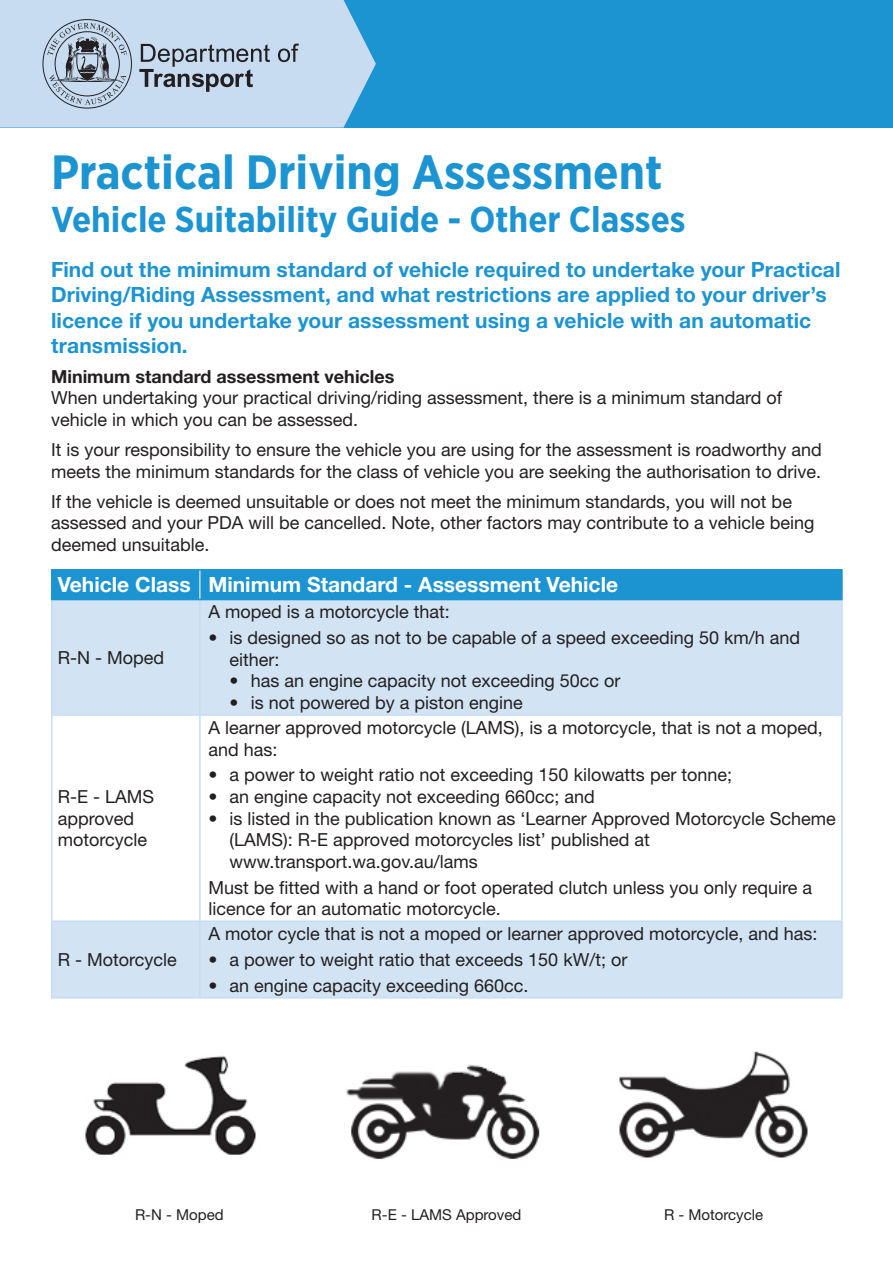
<style>
.page{position:relative;width:893px;height:1263px;background:#fff}
.page>*{position:absolute;margin:0;border:0;box-sizing:border-box;transform-origin:0 0}
.t1{font:700 48px "Gotham Narrow";color:#1c94d2}
.t2{font:700 36px "Gotham Narrow";color:#1c94d2}
.t3{font:700 21px/25.2px "Helvetica Neue LT Std";letter-spacing:.005em;color:#1c94d2}
.t4{font:700 21px "Helvetica Neue LT Std";color:#fff}
.t5{font:18px/21.6px "Helvetica Neue LT Std";color:#231f20}
.t6{font:700 18px "Helvetica Neue LT Std";color:#231f20}
.t7{font:15px "Helvetica Neue LT Std";color:#231f20}
</style>
<div class="page">
<div style="left:200px;top:599px;width:642px;height:116px;background:#d2e3f4"></div>
<div style="left:200px;top:921px;width:642px;height:77px;background:#d2e3f4"></div>
<div style="left:52px;top:570px;width:148px;height:29px;background:#1c94d2"></div>
<div style="left:200px;top:570px;width:642px;height:29px;background:#1c94d2"></div>
<div style="left:52px;top:599px;width:148px;height:116px;background:#d2e3f4"></div>
<div style="left:52px;top:921px;width:148px;height:77px;background:#d2e3f4"></div>
<hr style="left:199px;top:570px;width:2px;height:29px;background:#c7dcf1">
<hr style="left:51px;top:600px;width:2px;height:114px;background:#c7dcf1">
<hr style="left:199px;top:600px;width:2px;height:114px;background:#c7dcf1">
<hr style="left:841px;top:600px;width:2px;height:114px;background:#c7dcf1">
<hr style="left:51px;top:714px;width:149px;height:2px;background:#c7dcf1">
<hr style="left:51px;top:716px;width:2px;height:204px;background:#c7dcf1">
<hr style="left:200px;top:714px;width:643px;height:2px;background:#c7dcf1">
<hr style="left:199px;top:716px;width:2px;height:204px;background:#c7dcf1">
<hr style="left:841px;top:716px;width:2px;height:204px;background:#c7dcf1">
<hr style="left:51px;top:920px;width:149px;height:2px;background:#c7dcf1">
<hr style="left:51px;top:922px;width:2px;height:75px;background:#c7dcf1">
<hr style="left:200px;top:920px;width:643px;height:2px;background:#c7dcf1">
<hr style="left:199px;top:922px;width:2px;height:75px;background:#c7dcf1">
<hr style="left:841px;top:922px;width:2px;height:75px;background:#c7dcf1">
<hr style="left:51px;top:997px;width:149px;height:1px;background:#c7dcf1">
<hr style="left:200px;top:997px;width:643px;height:1px;background:#c7dcf1">
<hr style="left:51px;top:569px;width:149px;height:1px;background:#1c94d2">
<hr style="left:51px;top:570px;width:2px;height:29px;background:#1c94d2">
<hr style="left:200px;top:569px;width:643px;height:1px;background:#1c94d2">
<hr style="left:841px;top:570px;width:2px;height:29px;background:#1c94d2">
<hr style="left:51px;top:599px;width:149px;height:1px;background:#1c94d2">
<hr style="left:200px;top:599px;width:643px;height:1px;background:#1c94d2">
<div style="left:0;top:0;width:893px;height:128px;background:#1c94d2"></div>
<svg style="left:0;top:0;width:376px;height:128px;background:#bbd7ee"></svg>
<svg style="left:43px;top:19px;width:89px;height:90px;background:#a6b6c7"></svg>
<svg style="left:278px;top:44px;width:21px;height:18px"></svg>
<svg style="left:139px;top:44px;width:131px;height:48px;background:#9dacbc"></svg>
<img style="left:619px;top:1051px;width:189px;height:107px">
<img style="left:346px;top:1064px;width:194px;height:96px">
<img style="left:85px;top:1056px;width:171px;height:99px">
<h1 class="t1" style="left:51px;top:141px;width:613px">Practical Driving Assessment</h1>
<h1 class="t2" style="left:51px;top:196px;width:636px">Vehicle Suitability Guide - Other Classes</h1>
<p class="t3" style="left:51px;top:257px;width:791px">Find out the minimum standard of vehicle required to undertake your Practical Driving/Riding Assessment, and what restrictions are applied to your driver’s licence if you undertake your assessment using a vehicle with an automatic transmission.</p>
<h2 class="t6" style="left:51px;top:365px;width:345px">Minimum standard assessment vehicles</h2>
<p class="t5" style="left:51px;top:387px;width:733px">When undertaking your practical driving/riding assessment, there is a minimum standard of vehicle in which you can be assessed.</p>
<p class="t5" style="left:51px;top:439px;width:772px">It is your responsibility to ensure the vehicle you are using for the assessment is roadworthy and meets the minimum standards for the class of vehicle you are seeking the authorisation to drive.</p>
<p class="t5" style="left:51px;top:490px;width:765px">If the vehicle is deemed unsuitable or does not meet the minimum standards, you will not be assessed and your PDA will be cancelled. Note, other factors may contribute to a vehicle being deemed unsuitable.</p>
<p class="t4" style="left:58px;top:572px;width:134px">Vehicle Class</p>
<p class="t4" style="left:208px;top:572px;width:411px">Minimum Standard - Assessment Vehicle</p>
<p class="t5" style="left:58px;top:646px;width:108px">R-N - Moped</p>
<p class="t5" style="left:58px;top:785px;width:98px">R-E - LAMS approved motorcycle</p>
<p class="t5" style="left:58px;top:948px;width:121px">R - Motorcycle</p>
<p class="t5" style="left:208px;top:601px;width:243px">A moped is a motorcycle that:</p>
<p class="t5" style="left:230px;top:627px;width:572px;text-indent:-21px">• is designed so as not to be capable of a speed exceeding 50 km/h and either:</p>
<p class="t5" style="left:230px;top:670px;width:392px">• has an engine capacity not exceeding 50cc or</p>
<p class="t5" style="left:230px;top:692px;width:295px">• is not powered by a piston engine</p>
<p class="t5" style="left:208px;top:716px;width:616px">A learner approved motorcycle (LAMS), is a motorcycle, that is not a moped, and has:</p>
<p class="t5" style="left:208px;top:764px;width:525px">• a power to weight ratio not exceeding 150 kilowatts per tonne;</p>
<p class="t5" style="left:208px;top:785px;width:388px">• an engine capacity not exceeding 660cc; and</p>
<p class="t5" style="left:230px;top:807px;width:608px;text-indent:-21px">• is listed in the publication known as ‘Learner Approved Motorcycle Scheme (LAMS): R-E approved motorcycles list’ published at www.transport.wa.gov.au/lams</p>
<p class="t5" style="left:208px;top:876px;width:605px">Must be ftted with a hand or foot operated clutch unless you only require a licence for an automatic motorcycle.</p>
<p class="t5" style="left:208px;top:923px;width:611px">A motor cycle that is not a moped or learner approved motorcycle, and has:</p>
<p class="t5" style="left:208px;top:948px;width:420px">• a power to weight ratio that exceeds 150 kW/t; or</p>
<p class="t5" style="left:208px;top:974px;width:321px">• an engine capacity exceeding 660cc.</p>
<p class="t7" style="left:135px;top:1206px;width:90px">R-N - Moped</p>
<p class="t7" style="left:372px;top:1206px;width:151px">R-E - LAMS Approved</p>
<p class="t7" style="left:664px;top:1206px;width:101px">R - Motorcycle</p>
</div>
